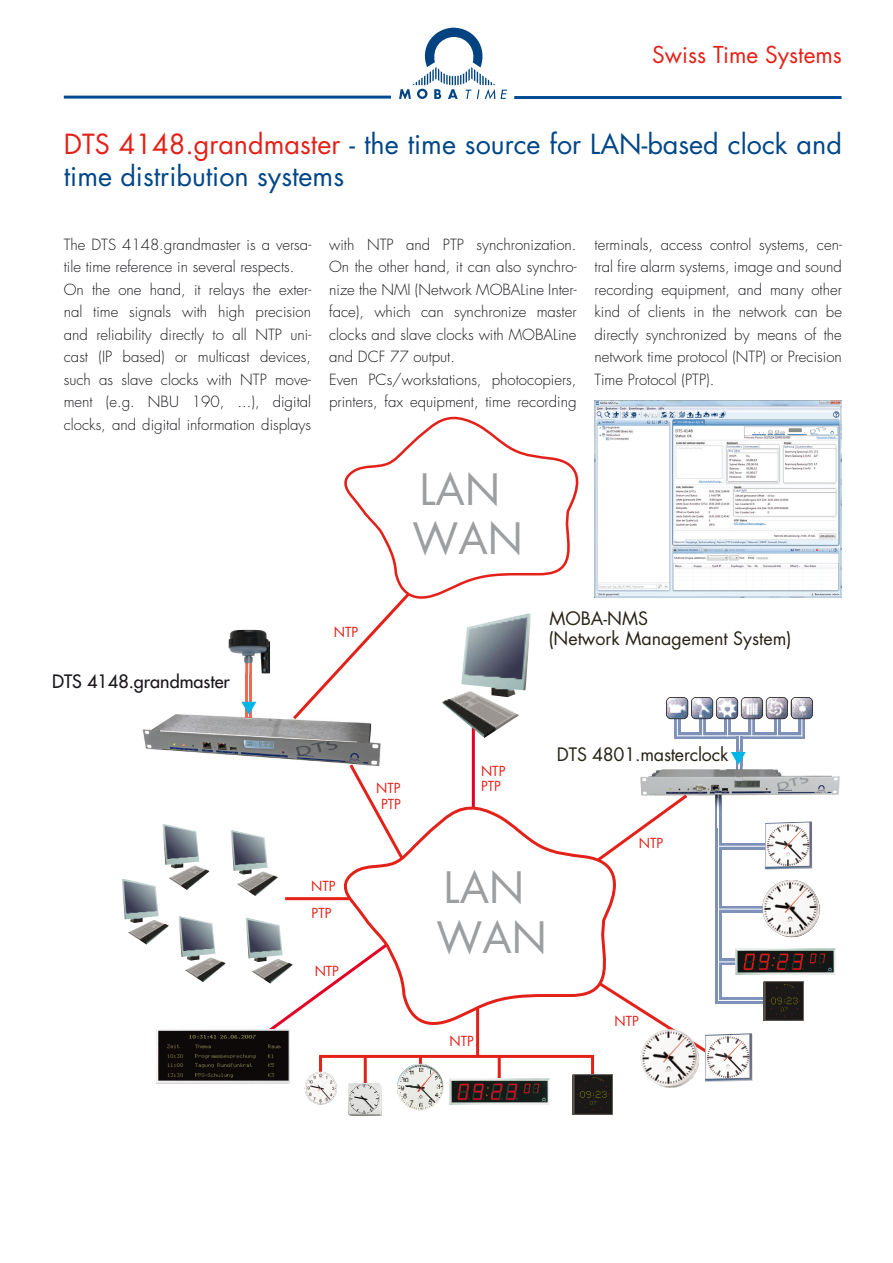
<style>
.page{position:relative;width:893px;height:1263px;background:#fff}
.page>*{position:absolute;margin:0;border:0;box-sizing:border-box;transform-origin:0 0}
.t1{font:42px/49.5px "Futura";color:#9d9ea0}
.t2{font:27px/32.4px "Futura Std";color:#004788}
.t3{font:22.65px "Futura";color:#e32119}
.t4{font:18px/20.5px "Futura";color:#272215}
.t5{font:500 18px "Futura Std";color:#1a171c}
.t6{font:300 15px/22.5px "Futura Std";color:#1a171c}
.t7{font:13.5px "Futura";color:#e32119}
.t8{font:13.5px "Futura Std";color:#e32119}
.s1{color:#e32119}
</style>
<div class="page">
<svg style="left:399px;top:28px;width:108px;height:71px"></svg>
<hr style="left:64px;top:96px;width:327px;height:3px;background:#004c93">
<hr style="left:514px;top:96px;width:327px;height:3px;background:#004c93">
<img style="left:142px;top:714px;width:239px;height:50px">
<div style="left:246px;top:663px;width:6px;height:55px;background:#eb6c54"></div>
<hr style="left:248px;top:656px;width:1px;height:60px;background:#fff">
<img style="left:162px;top:824px;width:47px;height:66px">
<img style="left:231px;top:830px;width:47px;height:66px">
<img style="left:122px;top:878px;width:47px;height:66px">
<img style="left:178px;top:916px;width:47px;height:66px">
<img style="left:246px;top:918px;width:35px;height:62px">
<svg style="left:680px;top:732px;width:119px;height:7px"></svg>
<svg style="left:674px;top:719px;width:6px;height:20px"></svg>
<hr style="left:677px;top:702px;width:1px;height:34px;background:#fff">
<svg style="left:699px;top:719px;width:7px;height:20px"></svg>
<hr style="left:702px;top:700px;width:1px;height:36px;background:#fff">
<div style="left:724px;top:700px;width:7px;height:39px;background:#7d91b9"></div>
<hr style="left:727px;top:701px;width:1px;height:35px;background:#fff">
<svg style="left:748px;top:719px;width:7px;height:20px"></svg>
<hr style="left:751px;top:700px;width:1px;height:36px;background:#fff">
<div style="left:774px;top:699px;width:7px;height:40px;background:#7d91b9"></div>
<hr style="left:777px;top:700px;width:1px;height:36px;background:#fff">
<svg style="left:799px;top:719px;width:6px;height:20px"></svg>
<hr style="left:801px;top:701px;width:1px;height:35px;background:#fff">
<hr style="left:677px;top:735px;width:125px;height:1px;background:#fff">
<svg style="left:666px;top:697px;width:147px;height:22px"></svg>
<div style="left:736px;top:737px;width:6px;height:43px;background:#7d91b9"></div>
<hr style="left:739px;top:736px;width:1px;height:41px;background:#fff">
<div style="left:715px;top:787px;width:6px;height:216px;background:#7d91b9"></div>
<hr style="left:718px;top:787px;width:1px;height:213px;background:#fff">
<svg style="left:720px;top:843px;width:45px;height:6px"></svg>
<hr style="left:718px;top:846px;width:61px;height:1px;background:#fff">
<svg style="left:720px;top:906px;width:42px;height:6px"></svg>
<hr style="left:718px;top:909px;width:61px;height:1px;background:#fff">
<svg style="left:720px;top:959px;width:16px;height:6px"></svg>
<hr style="left:718px;top:961px;width:61px;height:1px;background:#fff">
<div style="left:719px;top:997px;width:62px;height:6px;background:#7d91b9"></div>
<hr style="left:718px;top:1000px;width:61px;height:1px;background:#fff">
<img style="left:736px;top:949px;width:99px;height:26px">
<img style="left:763px;top:981px;width:41px;height:40px">
<hr style="left:319px;top:1055px;width:275px;height:3px;background:#e32119">
<hr style="left:591px;top:1055px;width:3px;height:39px;background:#e32119">
<hr style="left:364px;top:1056px;width:3px;height:39px;background:#e32119">
<hr style="left:419px;top:1055px;width:3px;height:39px;background:#e32119">
<hr style="left:498px;top:1056px;width:3px;height:38px;background:#e32119">
<hr style="left:319px;top:1056px;width:3px;height:39px;background:#e32119">
<img style="left:572px;top:1075px;width:41px;height:39px">
<img style="left:449px;top:1078px;width:100px;height:26px">
<svg style="left:264px;top:940px;width:80px;height:96px"></svg>
<hr style="left:285px;top:897px;width:65px;height:3px;background:#e32119">
<svg style="left:347px;top:761px;width:34px;height:45px"></svg>
<hr style="left:472px;top:718px;width:3px;height:90px;background:#e20025">
<hr style="left:476px;top:1008px;width:3px;height:49px;background:#e32119">
<img style="left:465px;top:722px;width:44px;height:16px">
<img style="left:715px;top:798px;width:6px;height:30px">
<img style="left:718px;top:798px;width:1px;height:30px">
<svg style="left:616px;top:992px;width:89px;height:61px"></svg>
<img style="left:305px;top:1072px;width:32px;height:33px">
<img style="left:705px;top:1033px;width:47px;height:49px">
<img style="left:765px;top:821px;width:47px;height:49px">
<img style="left:762px;top:880px;width:58px;height:57px">
<img style="left:397px;top:1064px;width:47px;height:47px">
<img style="left:229px;top:630px;width:41px;height:43px">
<svg style="left:246px;top:656px;width:6px;height:17px"></svg>
<img style="left:640px;top:769px;width:200px;height:29px">
<svg style="left:616px;top:795px;width:71px;height:54px"></svg>
<svg style="left:715px;top:787px;width:6px;height:11px"></svg>
<svg style="left:241px;top:702px;width:15px;height:16px"></svg>
<svg style="left:731px;top:749px;width:15px;height:31px"></svg>
<img style="left:641px;top:1029px;width:58px;height:59px">
<img style="left:348px;top:1083px;width:34px;height:33px">
<img style="left:157px;top:1029px;width:132px;height:55px">
<svg style="left:290px;top:417px;width:288px;height:305px"></svg>
<svg style="left:344px;top:806px;width:272px;height:219px"></svg>
<img style="left:595px;top:401px;width:247px;height:196px">
<h3 class="t3" style="left:652px;top:39px;width:191px">Swiss Time Systems</h3>
<h2 class="t2" style="left:64px;top:128px;width:780px"><span class="s1">DTS 4148.grandmaster</span> - the time source for LAN-based clock and time distribution systems</h2>
<p class="t6" style="left:64px;top:234px;width:249px">The DTS 4148.grandmaster is a versa&shy;tile time reference in several respects.<br>On the one hand, it relays the exter&shy;nal time signals with high precision and reliability directly to all NTP uni&shy;cast (IP based) or multicast devices, such as slave clocks with NTP move&shy;ment (e.g. NBU 190, ...), digital clocks, and digital information displays</p>
<p class="t6" style="left:329px;top:234px;width:249px">with NTP and PTP synchronization.<br>On the other hand, it can also synchro&shy;nize the NMI (Network MOBALine Inter&shy;face), which can synchronize master clocks and slave clocks with MOBALine and DCF 77 output.<br>Even PCs/workstations, photocopiers, printers, fax equipment, time recording</p>
<p class="t6" style="left:595px;top:234px;width:249px;text-align:justify">terminals, access control systems, cen&shy;tral fire alarm systems, image and sound recording equipment, and many other kind of clients in the network can be directly synchronized by means of the network time protocol (NTP) or Precision Time Protocol (PTP).</p>
<p class="t5" style="left:52px;top:670px;width:179px">DTS 4148.grandmaster</p>
<p class="t4" style="left:76px;top:678px;width:165px">DTS 4138.timeserver</p>
<p class="t7" style="left:334px;top:622px;width:26px">NTP</p>
<h1 class="t1" style="left:412px;top:464px;width:112px">LAN<br>WAN</h1>
<p class="t4" style="left:548px;top:608px;width:245px">MOBA-NMS<br>(Network Management System)</p>
<p class="t7" style="left:311px;top:876px;width:26px">NTP</p>
<p class="t8" style="left:312px;top:904px;width:21px">PTP</p>
<p class="t7" style="left:315px;top:962px;width:26px">NTP</p>
<p class="t7" style="left:376px;top:779px;width:26px">NTP</p>
<p class="t8" style="left:381px;top:795px;width:21px">PTP</p>
<p class="t7" style="left:481px;top:762px;width:26px">NTP</p>
<p class="t8" style="left:481px;top:778px;width:21px">PTP</p>
<p class="t4" style="left:557px;top:743px;width:173px">DTS 4801.masterclock</p>
<h1 class="t1" style="left:437px;top:863px;width:112px">LAN<br>WAN</h1>
<p class="t7" style="left:639px;top:834px;width:26px">NTP</p>
<p class="t7" style="left:449px;top:1031px;width:26px">NTP</p>
<p class="t7" style="left:614px;top:1012px;width:26px">NTP</p>
</div>
